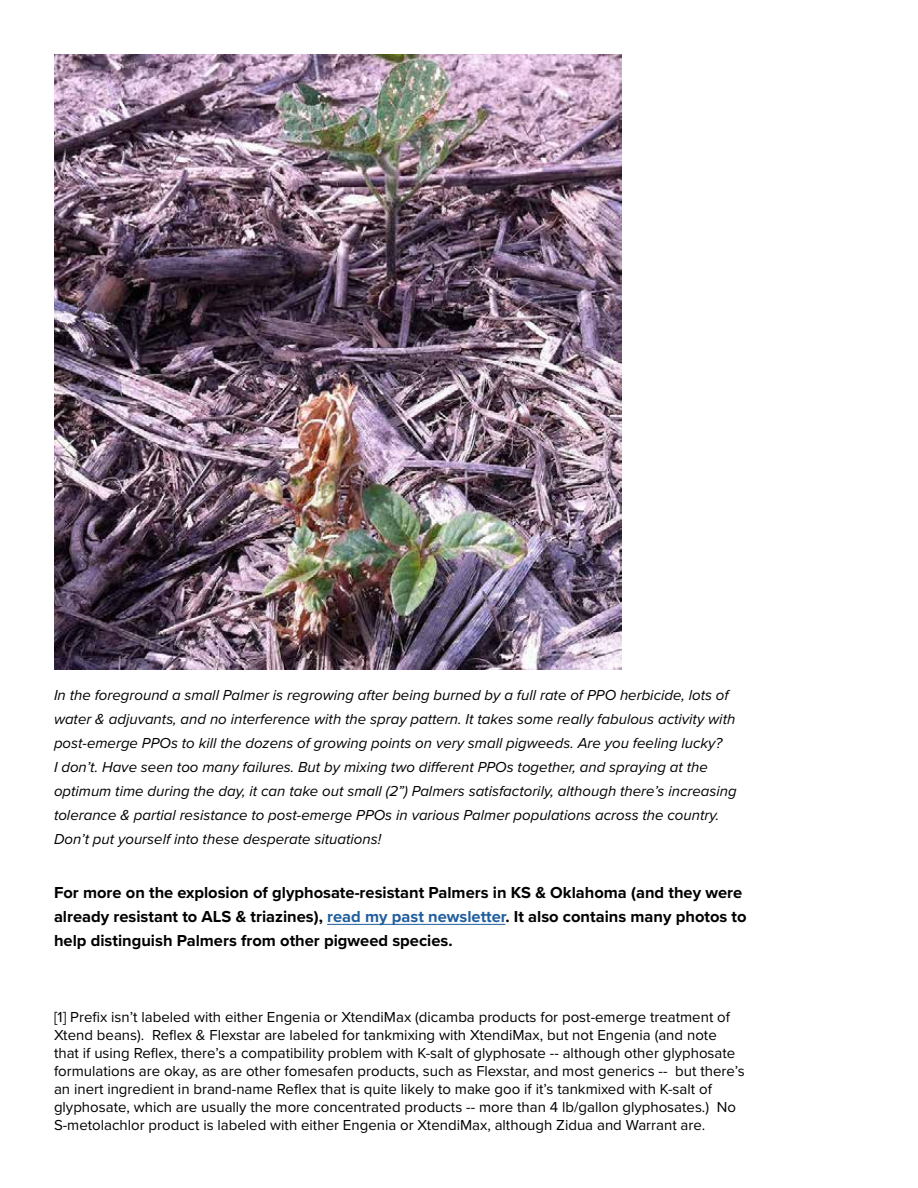
<style>
.page{position:relative;width:918px;height:1188px;background:#fff}
.page>*{position:absolute;margin:0;border:0;box-sizing:border-box;transform-origin:0 0}
.t1{font:700 16.5px/24px "Proxima Nova";color:#000}
.t2{font:15px/18px "Proxima Nova";color:#000}
.t3{font:italic 15px/24px "Proxima Nova";color:#000}
.s1{color:#215e9e}
</style>
<div class="page">
<hr style="left:327px;top:924px;width:178px;height:1px;background:#215e9e">
<img style="left:54px;top:54px;width:568px;height:616px">
<p class="t3" style="left:54px;top:683px;width:684px">In the foreground a small Palmer is regrowing after being burned by a full rate of PPO herbicide, lots of water &amp; adjuvants, and no interference with the spray pattern. It takes some really fabulous activity with post-emerge PPOs to kill the dozens of growing points on very small pigweeds. Are you feeling lucky?<br>I don’t. Have seen too many failures. But by mixing two different PPOs together, and spraying at the optimum time during the day, it can take out small (2”) Palmers satisfactorily, although there’s increasing tolerance &amp; partial resistance to post-emerge PPOs in various Palmer populations across the country.<br>Don’t put yourself into these desperate situations!</p>
<p class="t1" style="left:54px;top:881px;width:694px">For more on the explosion of glyphosate-resistant Palmers in KS &amp; Oklahoma (and they were already resistant to ALS &amp; triazines), <span class="s1">read my past newsletter</span>. It also contains many photos to help distinguish Palmers from other pigweed species.</p>
<p class="t2" style="left:54px;top:1008px;width:692px">[1] Prefix isn’t labeled with either Engenia or XtendiMax (dicamba products for post-emerge treatment of Xtend beans). Reflex &amp; Flexstar are labeled for tankmixing with XtendiMax, but not Engenia (and note that if using Reflex, there’s a compatibility problem with K-salt of glyphosate -- although other glyphosate formulations are okay, as are other fomesafen products, such as Flexstar, and most generics -- but there’s an inert ingredient in brand-name Reflex that is quite likely to make goo if it’s tankmixed with K-salt of glyphosate, which are usually the more concentrated products -- more than 4 lb/gallon glyphosates.) No S-metolachlor product is labeled with either Engenia or XtendiMax, although Zidua and Warrant are.</p>
</div>
